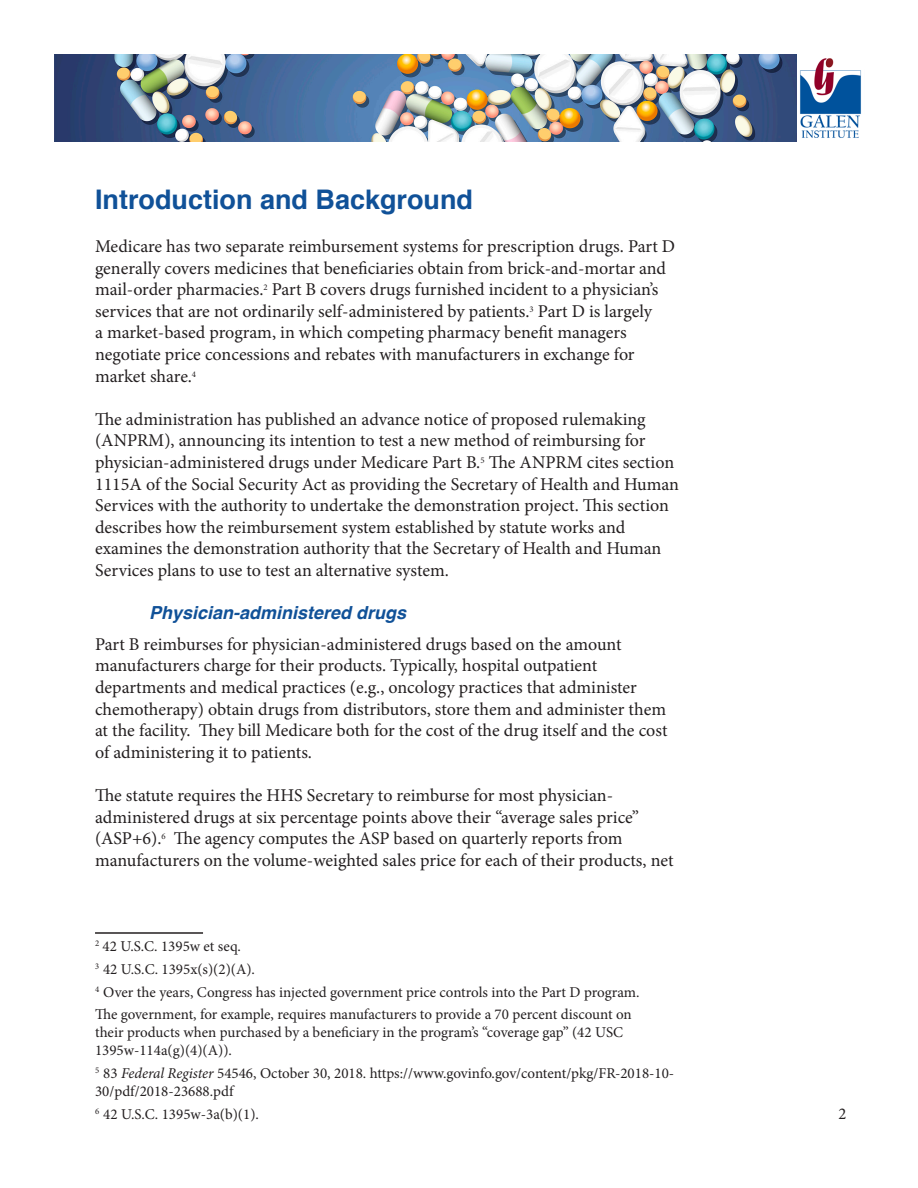
<style>
.page{position:relative;width:918px;height:1188px;background:#fff}
.page>*{position:absolute;margin:0;border:0;box-sizing:border-box;transform-origin:0 0}
.t1{font:700 27px "Helvetica";color:#105198}
.t2{font:18px/21.6px "Minion Pro";color:#231f20}
.t3{font:italic 700 18px "Helvetica";color:#105198}
.t4{font:16.5px "Minion Pro";color:#231f20}
.t5{font:15px/18px "Minion Pro";color:#231f20}
.s1{font-style:italic}
</style>
<div class="page">
<img style="left:54px;top:54px;width:743px;height:88px">
<img style="left:800px;top:58px;width:61px;height:80px">
<hr style="left:95px;top:932px;width:108px;height:2px;background:#231f20">
<p class="t1" style="left:95px;top:177px;width:380px">Introduction and Background</p>
<p class="t2" style="left:95px;top:235px;width:582px">Medicare has two separate reimbursement systems for prescription drugs. Part D generally covers medicines that beneficiaries obtain from brick-and-mortar and mail-order pharmacies.<sup>2</sup> Part B covers drugs furnished incident to a physician’s services that are not ordinarily self-administered by patients.<sup>3</sup> Part D is largely<br>a market-based program, in which competing pharmacy benefit managers negotiate price concessions and rebates with manufacturers in exchange for market share.<sup>4</sup></p>
<p class="t2" style="left:95px;top:408px;width:585px">The administration has published an advance notice of proposed rulemaking (ANPRM), announcing its intention to test a new method of reimbursing for physician-administered drugs under Medicare Part B.<sup>5</sup> The ANPRM cites section 1115A of the Social Security Act as providing the Secretary of Health and Human Services with the authority to undertake the demonstration project. This section describes how the reimbursement system established by statute works and examines the demonstration authority that the Secretary of Health and Human Services plans to use to test an alternative system.</p>
<p class="t3" style="left:149px;top:598px;width:259px">Physician-administered drugs</p>
<p class="t2" style="left:95px;top:633px;width:574px">Part B reimburses for physician-administered drugs based on the amount manufacturers charge for their products. Typically, hospital outpatient departments and medical practices (e.g., oncology practices that administer chemotherapy) obtain drugs from distributors, store them and administer them at the facility. They bill Medicare both for the cost of the drug itself and the cost of administering it to patients.</p>
<p class="t2" style="left:95px;top:784px;width:580px">The statute requires the HHS Secretary to reimburse for most physician&shy;administered drugs at six percentage points above their “average sales price” (ASP+6).<sup>6</sup> The agency computes the ASP based on quarterly reports from manufacturers on the volume-weighted sales price for each of their products, net</p>
<p class="t5" style="left:95px;top:937px;width:147px"><sup>2</sup> 42 U.S.C. 1395w et seq.</p>
<p class="t5" style="left:95px;top:960px;width:162px"><sup>3</sup> 42 U.S.C. 1395x(s)(2)(A).</p>
<p class="t5" style="left:95px;top:982px;width:546px;line-height:21.6px"><sup>4</sup> Over the years, Congress has injected government price controls into the Part D program.<br>The government, for example, requires manufacturers to provide a 70 percent discount on</p>
<p class="t5" style="left:95px;top:1023px;width:530px">their products when purchased by a beneficiary in the program’s “coverage gap” (42 USC<br>1395w-114a(g)(4)(A)).</p>
<p class="t5" style="left:95px;top:1064px;width:581px"><sup>5</sup> 83 <span class="s1">Federal Register</span> 54546, October 30, 2018. https://www.govinfo.gov/content/pkg/FR-2018-10-<br>30/pdf/2018-23688.pdf</p>
<p class="t5" style="left:95px;top:1105px;width:165px"><sup>6</sup> 42 U.S.C. 1395w-3a(b)(1).</p>
<p class="t4" style="left:839px;top:1102px;width:9px">2</p>
</div>
